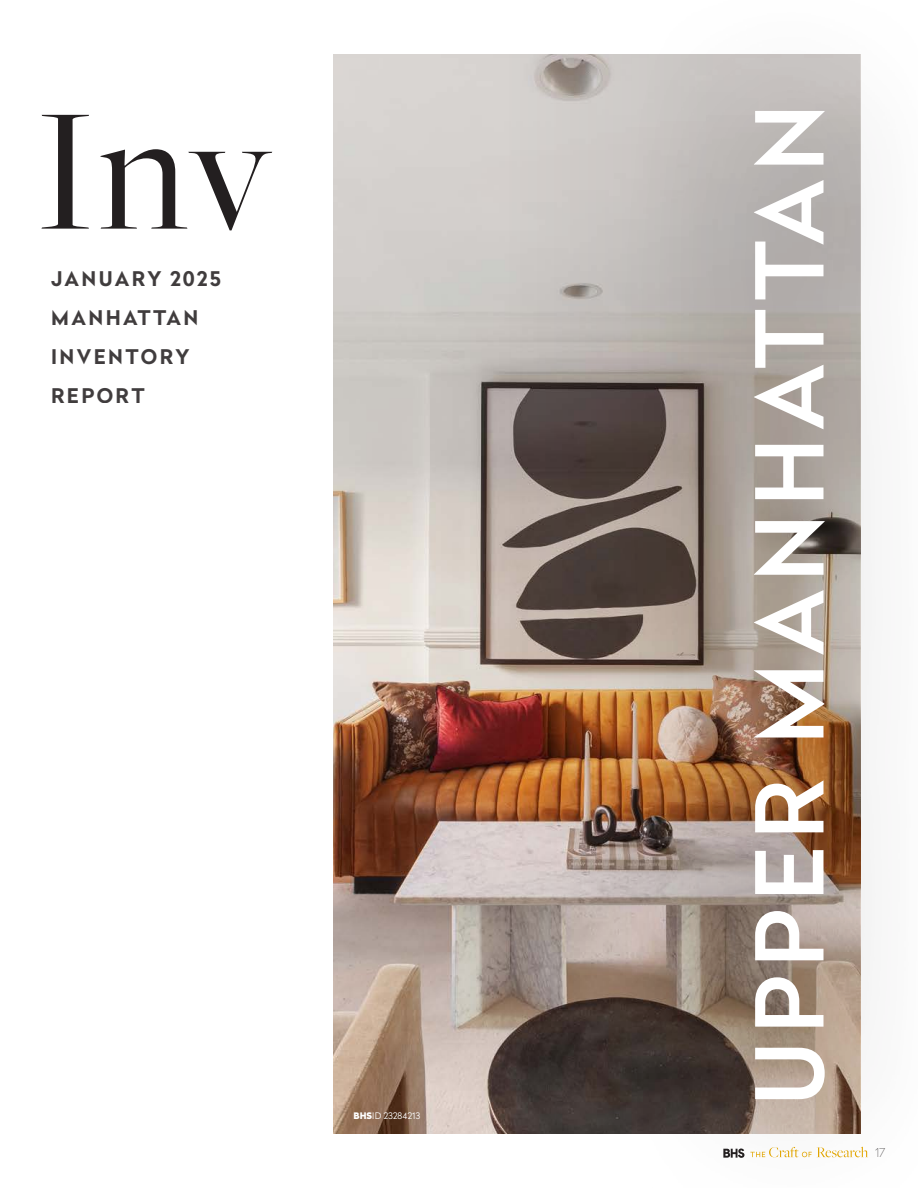
<style>
.page{position:relative;width:918px;height:1188px;background:#fff}
.page>*{position:absolute;margin:0;border:0;box-sizing:border-box;transform-origin:0 0}
.t1{font:182.1px "Freight Big Pro";color:#231f20}
.t2{font:500 93px "Radikal";letter-spacing:.08em;color:#fff}
.t3{font:700 20.1px/39px "Radikal";letter-spacing:.12em;color:#231f20}
.t4{font:100 12px "Radikal";color:#231f20}
.t5{font:300 9px "Radikal";color:#fff}
.s1{font-weight:900}
</style>
<div class="page">
<img style="left:334px;top:54px;width:175px;height:1080px">
<svg style="left:509px;top:54px;width:105px;height:1080px;background:#95847a"></svg>
<div style="left:614px;top:0;width:304px;height:1188px;background:#231f20;opacity:.61"></div>
<p class="t1" style="left:36px;top:52px;width:238px">Inv</p>
<p class="t3" style="left:51px;top:258px;width:171px">JANUARY 2025<br>MANHATTAN<br>INVENTORY<br>REPORT</p>
<p class="t5" style="left:354px;top:1109px;width:68px"><span class="s1">BHS</span>ID 23284213</p>
<p class="t2" style="left:723px;top:1106px;width:1003px;rotate:-90deg">UPPER MANHATTAN</p>
<p class="t4" style="left:875px;top:1145px;width:12px">17</p>
</div>
